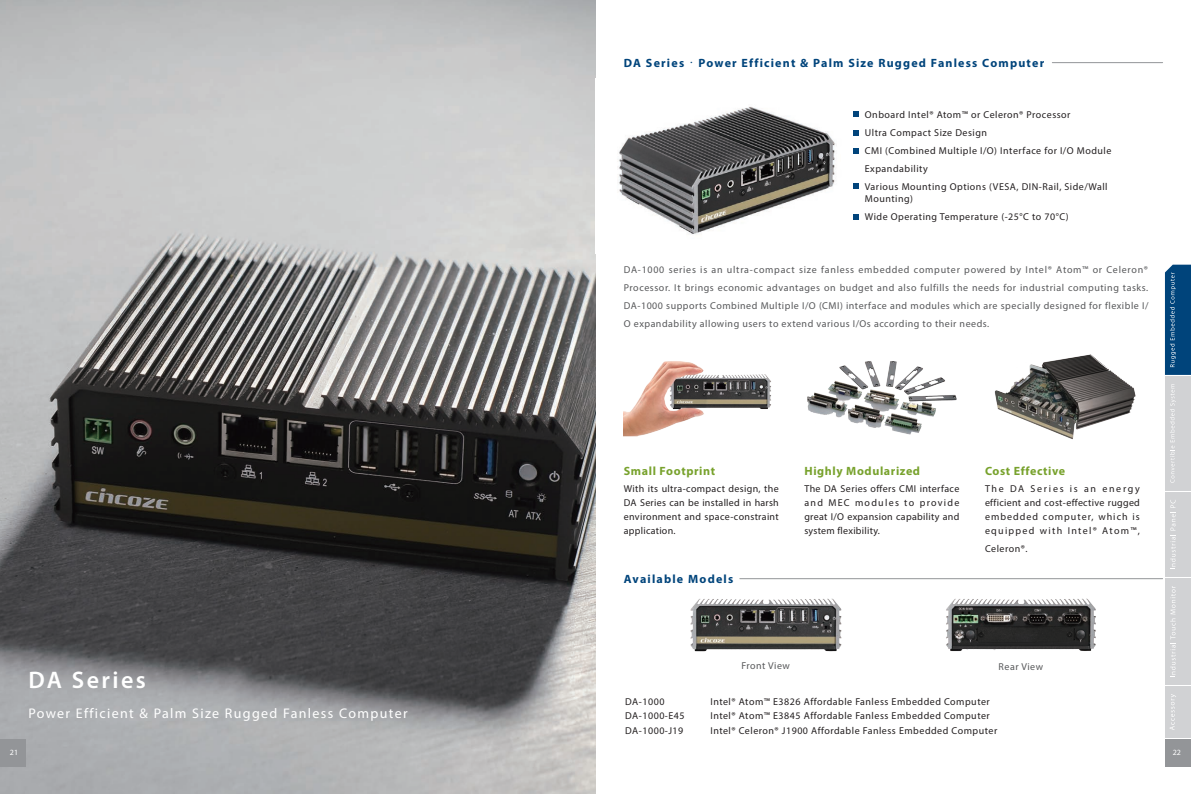
<style>
.page{position:relative;width:1191px;height:794px;background:#fff}
.page>*{position:absolute;margin:0;border:0;box-sizing:border-box;transform-origin:0 0}
.t1{font:600 24px "Myriad Pro";letter-spacing:.1em;color:#fff}
.t2{font:14px "Myriad Pro";letter-spacing:.095em;color:#fff}
.t3{font:700 12px "Myriad Pro";letter-spacing:.1em;color:#00447b}
.t4{font:700 12px "Myriad Pro";letter-spacing:.05em;color:#78a22d}
.t5{font:10px/14px "Myriad Pro";letter-spacing:.05em;color:#231f20;text-align:justify}
.t6{font:10px/18px "Myriad Pro";letter-spacing:.05em;color:#57585a;text-align:justify}
.t7{font:8px "Myriad Pro";color:#fff}
.s1{font-family:"Adobe Ming Std";font-weight:300}
</style>
<div class="page">
<img style="left:946px;top:598px;width:150px;height:53px">
<img style="left:690px;top:598px;width:152px;height:54px">
<img style="left:0;top:0;width:595px;height:794px">
<img style="left:618px;top:106px;width:218px;height:128px">
<hr style="left:1052px;top:62px;width:110px;height:1px;background:#939598">
<hr style="left:740px;top:578px;width:422px;height:1px;background:#939598">
<svg style="left:853px;top:112px;width:6px;height:5px"></svg>
<svg style="left:853px;top:130px;width:6px;height:5px"></svg>
<svg style="left:853px;top:148px;width:6px;height:6px"></svg>
<svg style="left:853px;top:184px;width:6px;height:5px"></svg>
<svg style="left:853px;top:214px;width:6px;height:6px"></svg>
<img style="left:994px;top:354px;width:142px;height:86px">
<img style="left:807px;top:361px;width:150px;height:74px">
<img style="left:624px;top:361px;width:147px;height:76px">
<div style="left:1165px;top:376px;width:26px;height:114px;background:#d1d2d4"></div>
<div style="left:1165px;top:492px;width:26px;height:85px;background:#d1d2d4"></div>
<div style="left:1165px;top:578px;width:26px;height:107px;background:#d1d2d4"></div>
<div style="left:1165px;top:686px;width:26px;height:52px;background:#d1d2d4"></div>
<div style="left:1165px;top:739px;width:26px;height:27px;background:#939598"></div>
<svg style="left:1170px;top:384px;width:5px;height:99px"></svg>
<svg style="left:1165px;top:265px;width:26px;height:110px;background:#0c4c81"></svg>
<svg style="left:1170px;top:694px;width:6px;height:36px"></svg>
<svg style="left:1170px;top:586px;width:5px;height:91px"></svg>
<svg style="left:1170px;top:500px;width:5px;height:69px"></svg>
<div style="left:0;top:739px;width:26px;height:27px;background:#939598"></div>
<p class="t3" style="left:624px;top:55px;width:422px">DA Series<span class="s1">．</span>Power Efficient &amp; Palm Size Rugged Fanless Computer</p>
<p class="t5" style="left:865px;top:106px;width:248px;line-height:18px;text-align:left">Onboard Intel® Atom™ or Celeron® Processor<br>Ultra Compact Size Design<br>CMI (Combined Multiple I/O) Interface for I/O Module Expandability<br>Various Mounting Options (VESA, DIN-Rail, Side/Wall</p>
<p class="t5" style="left:865px;top:190px;width:205px;line-height:18px">Mounting)<br>Wide Operating Temperature (-25°C to 70°C)</p>
<p class="t6" style="left:624px;top:260px;width:526px">DA-1000 series is an ultra-compact size fanless embedded computer powered by Intel® Atom™ or Celeron® Processor. It brings economic advantages on budget and also fulfills the needs for industrial computing tasks.<br>DA-1000 supports Combined Multiple I/O (CMI) interface and modules which are specially designed for flexible I/ O expandability allowing users to extend various I/Os according to their needs.</p>
<h1 class="t1" style="left:28px;top:665px;width:119px">DA Series</h1>
<h2 class="t2" style="left:28px;top:704px;width:381px">Power Efficient &amp; Palm Size Rugged Fanless Computer</h2>
<p class="t4" style="left:624px;top:463px;width:93px">Small Footprint</p>
<p class="t5" style="left:624px;top:481px;width:156px">With its ultra-compact design, the DA Series can be installed in harsh environment and space-constraint application.</p>
<p class="t3" style="left:624px;top:571px;width:111px">Available Models</p>
<p class="t4" style="left:804px;top:463px;width:117px">Highly Modularized</p>
<p class="t5" style="left:804px;top:481px;width:156px">The DA Series offers CMI interface and MEC modules to provide great I/O expansion capability and system flexibility.</p>
<p class="t4" style="left:985px;top:463px;width:82px">Cost Effective</p>
<p class="t5" style="left:985px;top:481px;width:156px">The DA Series is an energy efficient and cost-effective rugged embedded computer, which is equipped with Intel® Atom™,</p>
<p class="t5" style="left:985px;top:541px;width:44px">Celeron®.</p>
<p class="t6" style="left:741px;top:657px;width:50px">Front View</p>
<p class="t6" style="left:998px;top:658px;width:46px">Rear View</p>
<p class="t5" style="left:625px;top:694px;width:41px">DA-1000</p>
<p class="t5" style="left:710px;top:694px;width:281px">Intel® Atom™ E3826 Affordable Fanless Embedded Computer</p>
<p class="t5" style="left:625px;top:709px;width:61px">DA-1000-E45</p>
<p class="t5" style="left:710px;top:709px;width:281px">Intel® Atom™ E3845 Affordable Fanless Embedded Computer</p>
<p class="t5" style="left:625px;top:723px;width:60px">DA-1000-J19</p>
<p class="t5" style="left:710px;top:723px;width:288px">Intel® Celeron® J1900 Affordable Fanless Embedded Computer</p>
<p class="t7" style="left:10px;top:747px;width:10px">21</p>
<p class="t7" style="left:1172px;top:747px;width:10px">22</p>
</div>
